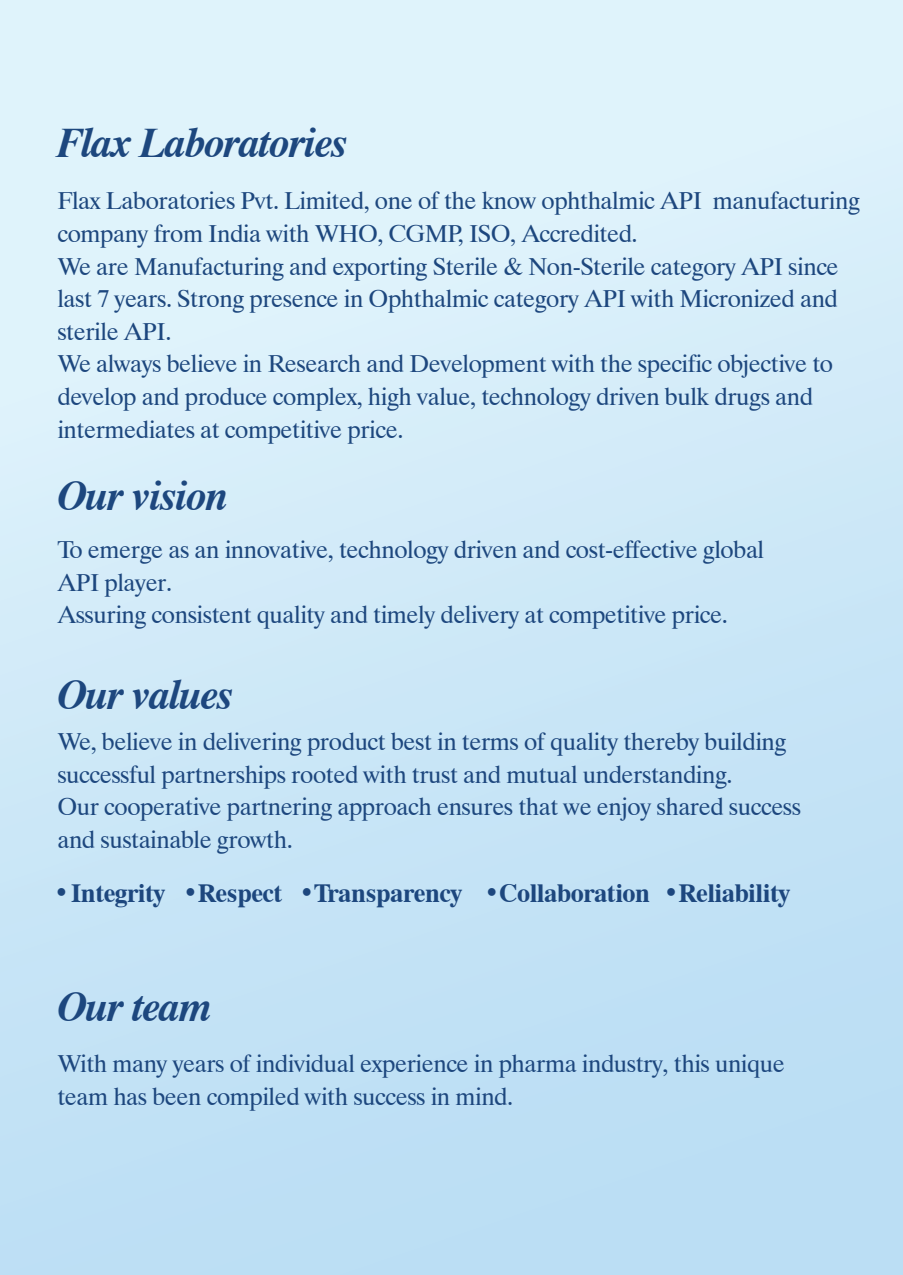
<style>
.page{position:relative;width:903px;height:1275px;background:#fff}
.page>*{position:absolute;margin:0;border:0;box-sizing:border-box;transform-origin:0 0}
.t1{font:italic 700 42px "Dutch 801 BT";letter-spacing:-.02em;color:#1d477e}
.t2{font:700 26.25px "Dutch 801 BT";letter-spacing:-.02em;color:#1d477e}
.t3{font:24.5px/32.6px "Dutch 801 BT";letter-spacing:-.02em;color:#1d477e}
</style>
<div class="page">
<div style="left:0;top:0;width:903px;height:1275px;background:linear-gradient(to bottom,#e3f5fc,#b9dcf3)"></div>
<h1 class="t1" style="left:57px;top:117px;width:292px">Flax Laboratories</h1>
<p class="t3" style="left:57px;top:185px;width:804px">Flax Laboratories Pvt. Limited, one of the know ophthalmic API manufacturing company from India with WHO, CGMP, ISO, Accredited.<br>We are Manufacturing and exporting Sterile &amp; Non-Sterile category API since last 7 years. Strong presence in Ophthalmic category API with Micronized and sterile API.<br>We always believe in Research and Development with the specific objective to develop and produce complex, high value, technology driven bulk drugs and intermediates at competitive price.</p>
<h1 class="t1" style="left:57px;top:470px;width:173px">Our vision</h1>
<p class="t3" style="left:57px;top:533px;width:708px">To emerge as an innovative, technology driven and cost-effective global<br>API player.<br>Assuring consistent quality and timely delivery at competitive price.</p>
<h1 class="t1" style="left:57px;top:669px;width:178px">Our values</h1>
<p class="t3" style="left:57px;top:725px;width:745px">We, believe in delivering product best in terms of quality thereby building successful partnerships rooted with trust and mutual understanding.<br>Our cooperative partnering approach ensures that we enjoy shared success and sustainable growth.</p>
<p class="t2" style="left:54px;top:878px;width:738px">• Integrity •Respect •Transparency •Collaboration •Reliability</p>
<h1 class="t1" style="left:57px;top:980px;width:157px">Our team</h1>
<p class="t3" style="left:57px;top:1047px;width:729px">With many years of individual experience in pharma industry, this unique team has been compiled with success in mind.</p>
</div>
